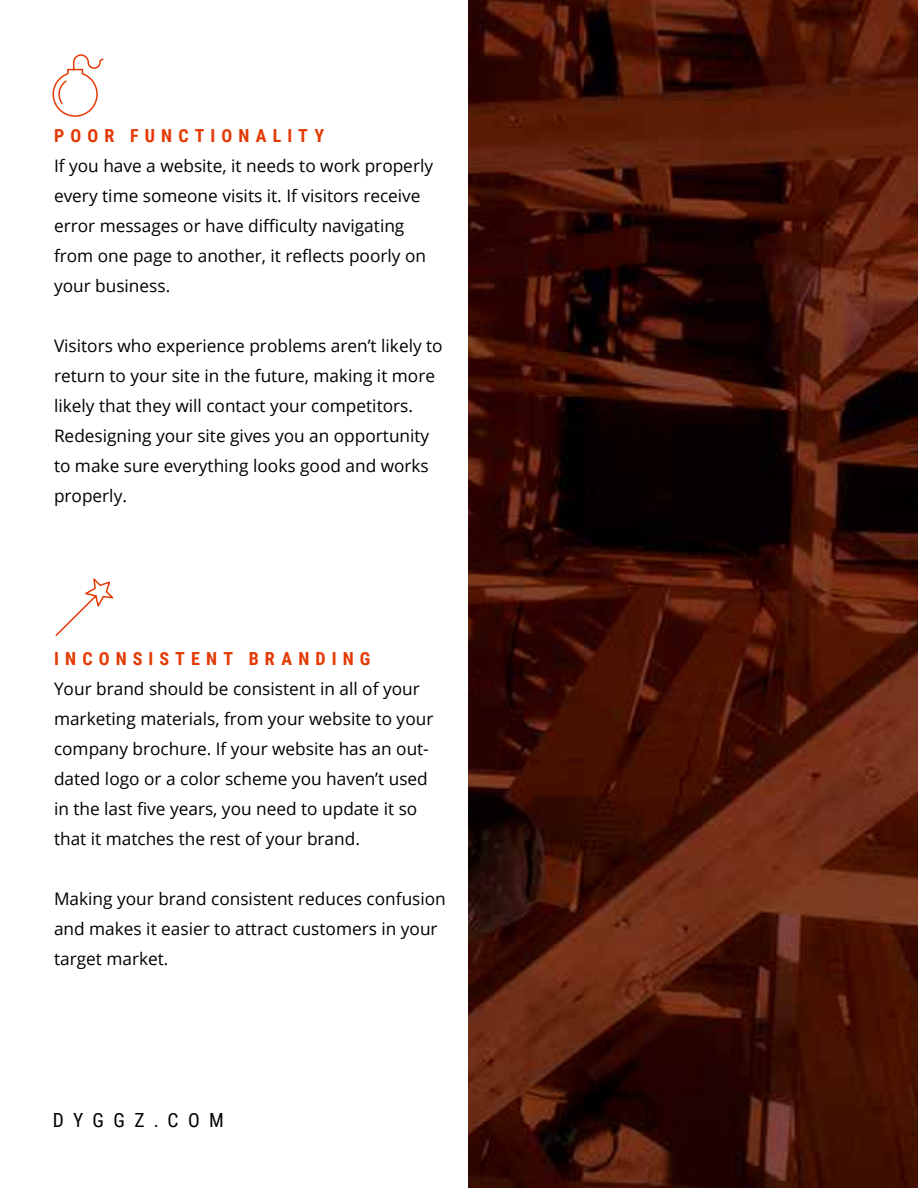
<style>
.page{position:relative;width:918px;height:1188px;background:#fff}
.page>*{position:absolute;margin:0;border:0;box-sizing:border-box;transform-origin:0 0}
.t1{font:19.5px "Roboto Condensed";letter-spacing:.485em;color:#000}
.t2{font:700 18px "Roboto Condensed";letter-spacing:.34em;color:#e43903}
.t3{font:17.25px/30px "Open Sans";color:#000}
</style>
<div class="page">
<svg style="left:52px;top:54px;width:52px;height:63px"></svg>
<svg style="left:55px;top:578px;width:59px;height:58px"></svg>
<img style="left:468px;top:0;width:450px;height:1188px">
<p class="t2" style="left:54px;top:123px;width:272px">POOR FUNCTIONALITY</p>
<p class="t3" style="left:54px;top:150px;width:381px">If you have a website, it needs to work properly every time someone visits it. If visitors receive error messages or have difficulty navigating from one page to another, it reflects poorly on your business.</p>
<p class="t3" style="left:54px;top:330px;width:390px">Visitors who experience problems aren’t likely to return to your site in the future, making it more likely that they will contact your competitors.<br>Redesigning your site gives you an opportunity to make sure everything looks good and works properly.</p>
<p class="t2" style="left:54px;top:646px;width:318px">INCONSISTENT BRANDING</p>
<p class="t3" style="left:54px;top:673px;width:381px">Your brand should be consistent in all of your marketing materials, from your website to your company brochure. If your website has an out&shy;dated logo or a color scheme you haven’t used in the last five years, you need to update it so that it matches the rest of your brand.</p>
<p class="t3" style="left:54px;top:883px;width:393px">Making your brand consistent reduces confusion and makes it easier to attract customers in your target market.</p>
<p class="t1" style="left:53px;top:1107px;width:173px">DYGGZ.COM</p>
</div>
